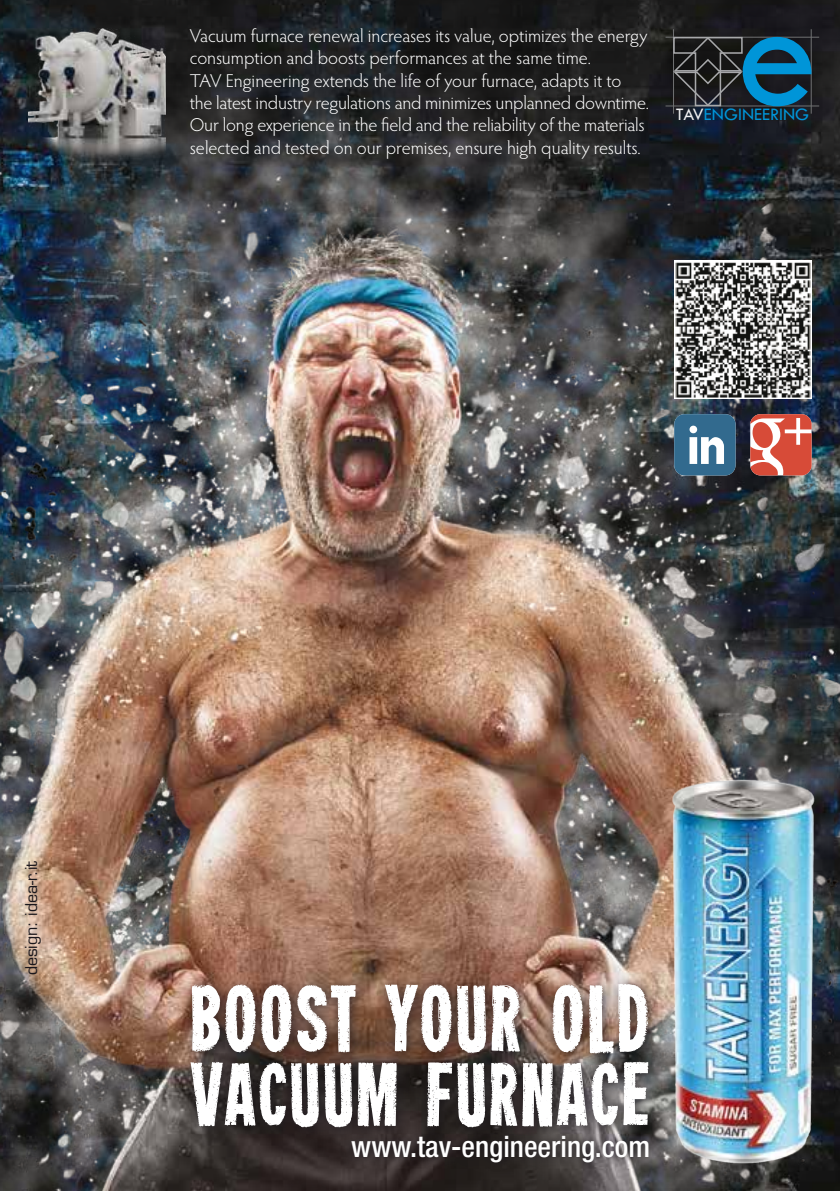
<style>
.page{position:relative;width:840px;height:1191px;background:#fff}
.page>*{position:absolute;margin:0;border:0;box-sizing:border-box;transform-origin:0 0}
.t1{font:83.4px "Heavyweight";color:#fff}
.t2{font:79.4px "Heavyweight";color:#fff}
.t3{font:500 condensed 29.4px "Helvetica Neue LT Std";color:#fff}
.t4{font:300 18.6px/22.4px "Hypatia Sans Pro";letter-spacing:-.005em;color:#fff}
.t5{font:18.2px "Tw Cen";color:#0095d8}
.t6{font:16px "Eurostile LT Std";color:#1a171c}
.s1{color:#f0f0f1}
</style>
<div class="page">
<img style="left:0;top:0;width:839px;height:1191px">
<img style="left:581px;top:651px;width:258px;height:540px">
<div style="left:343px;top:1126px;width:315px;height:46px;background:#1a171c;opacity:.9"></div>
<div style="left:181px;top:974px;width:480px;height:166px;background:#1a171c;opacity:.75"></div>
<hr style="left:665px;top:106px;width:153px;height:1px;background:#707172">
<hr style="left:665px;top:37px;width:153px;height:1px;background:#707172">
<hr style="left:672px;top:29px;width:1px;height:85px;background:#707172">
<hr style="left:810px;top:29px;width:1px;height:85px;background:#707172">
<svg style="left:671px;top:36px;width:140px;height:71px;background:#21475a"></svg>
<img style="left:28px;top:28px;width:138px;height:137px">
<img style="left:673px;top:261px;width:138px;height:137px">
<svg style="left:749px;top:414px;width:62px;height:61px"></svg>
<svg style="left:673px;top:414px;width:62px;height:61px"></svg>
<p class="t4" style="left:190px;top:24px;width:460px">Vacuum furnace renewal increases its value, optimizes the energy consumption and boosts performances at the same time.<br>TAV Engineering extends the life of your furnace, adapts it to<br>the latest industry regulations and minimizes unplanned downtime.<br>Our long experience in the field and the reliability of the materials selected and tested on our premises, ensure high quality results.</p>
<p class="t5" style="left:675px;top:104px;width:135px"><span class="s1">TAV</span>ENGINEERING</p>
<p class="t6" style="left:22px;top:975px;width:116px;rotate:-90deg">design: idea-r.it</p>
<h1 class="t1" style="left:190px;top:983px;width:461px">BOOST YOUR OLD</h1>
<h2 class="t2" style="left:190px;top:1061px;width:461px">VACUUM FURNACE</h2>
<h3 class="t3" style="left:351px;top:1128px;width:300px">www.tav-engineering.com</h3>
</div>
